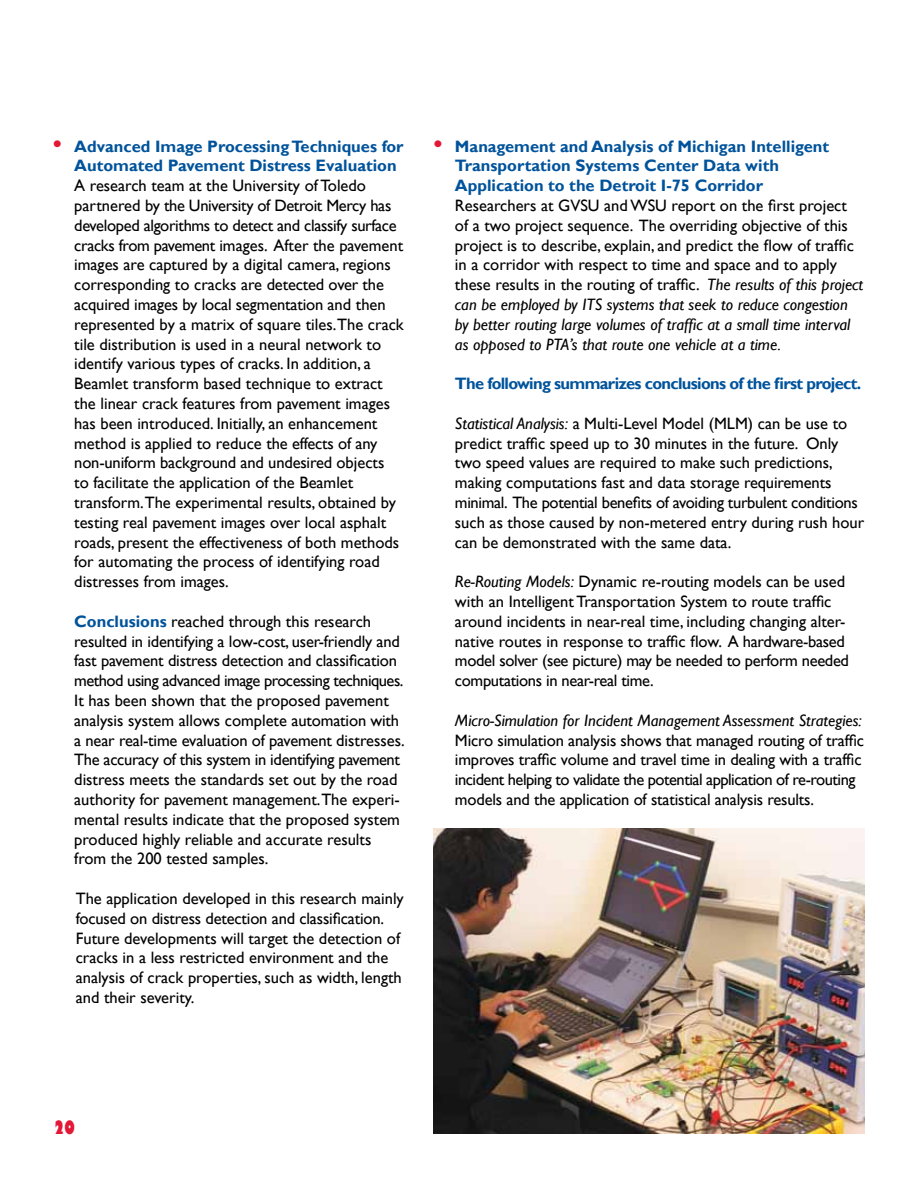
<style>
.page{position:relative;width:918px;height:1188px;background:#fff}
.page>*{position:absolute;margin:0;border:0;box-sizing:border-box;transform-origin:0 0}
.t1{font:800 condensed 18px "Gill Sans";color:#e31837}
.t2{font:16.5px/19.8px "Gill Sans";color:#000}
.t3{font:700 16.5px/19.8px "Gill Sans";color:#00539b}
.t4{font:italic 16.5px "Gill Sans";color:#000}
.t5{font:700 16.5px "Gill Sans";letter-spacing:-.04em;color:#00539b}
.s1{font-size:24px;color:#e31837}
.s2{font-weight:700;color:#00539b}
.s3{font-style:italic}
</style>
<div class="page">
<img style="left:434px;top:828px;width:431px;height:306px">
<p class="t3" style="left:74px;top:137px;width:331px;text-indent:-21px"><span class="s1">•</span> Advanced Image Processing Techniques for<br>Automated Pavement Distress Evaluation</p>
<p class="t2" style="left:74px;top:176px;width:331px">A research team at the University of Toledo partnered by the University of Detroit Mercy has developed algorithms to detect and classify surface cracks from pavement images. After the pavement images are captured by a digital camera, regions corresponding to cracks are detected over the acquired images by local segmentation and then represented by a matrix of square tiles.The crack tile distribution is used in a neural network to identify various types of cracks. In addition, a Beamlet transform based technique to extract the linear crack features from pavement images has been introduced. Initially, an enhancement method is applied to reduce the effects of any non-uniform background and undesired objects<br>to facilitate the application of the Beamlet transform.The experimental results, obtained by testing real pavement images over local asphalt roads, present the effectiveness of both methods for automating the process of identifying road distresses from images.</p>
<p class="t2" style="left:74px;top:612px;width:332px"><span class="s2">Conclusions</span> reached through this research resulted in identifying a low-cost, user-friendly and fast pavement distress detection and classification method using advanced image processing techniques.<br>It has been shown that the proposed pavement analysis system allows complete automation with a near real-time evaluation of pavement distresses.<br>The accuracy of this system in identifying pavement distress meets the standards set out by the road authority for pavement management.The experi&shy;mental results indicate that the proposed system produced highly reliable and accurate results from the 200 tested samples.</p>
<p class="t2" style="left:76px;top:889px;width:330px">The application developed in this research mainly focused on distress detection and classification.<br>Future developments will target the detection of cracks in a less restricted environment and the analysis of crack properties, such as width, length and their severity.</p>
<p class="t3" style="left:455px;top:137px;width:376px;text-indent:-21px"><span class="s1">•</span> Management and Analysis of Michigan Intelligent<br>Transportation Systems Center Data with<br>Application to the Detroit I-75 Corridor</p>
<p class="t2" style="left:455px;top:196px;width:410px">Researchers at GVSU and WSU report on the first project of a two project sequence. The overriding objective of this project is to describe, explain, and predict the flow of traffic in a corridor with respect to time and space and to apply these results in the routing of traffic. <span class="s3">The results of this project can be employed by ITS systems that seek to reduce congestion by better routing large volumes of traffic at a small time interval as opposed to PTA’s that route one vehicle at a time.</span></p>
<p class="t5" style="left:455px;top:374px;width:408px">The following summarizes conclusions of the first project.</p>
<p class="t2" style="left:455px;top:414px;width:411px"><span class="s3">Statistical Analysis:</span> a Multi-Level Model (MLM) can be use to predict traffic speed up to 30 minutes in the future. Only two speed values are required to make such predictions, making computations fast and data storage requirements minimal. The potential benefits of avoiding turbulent conditions such as those caused by non-metered entry during rush hour can be demonstrated with the same data.</p>
<p class="t2" style="left:455px;top:572px;width:396px"><span class="s3">Re-Routing Models:</span> Dynamic re-routing models can be used with an Intelligent Transportation System to route traffic around incidents in near-real time, including changing alter&shy;native routes in response to traffic flow. A hardware-based model solver (see picture) may be needed to perform needed computations in near-real time.</p>
<p class="t4" style="left:455px;top:711px;width:408px">Micro-Simulation for Incident Management Assessment Strategies:</p>
<p class="t2" style="left:455px;top:730px;width:411px">Micro simulation analysis shows that managed routing of traffic improves traffic volume and travel time in dealing with a traffic incident helping to validate the potential application of re-routing models and the application of statistical analysis results.</p>
<p class="t1" style="left:54px;top:1116px;width:22px">20</p>
</div>
